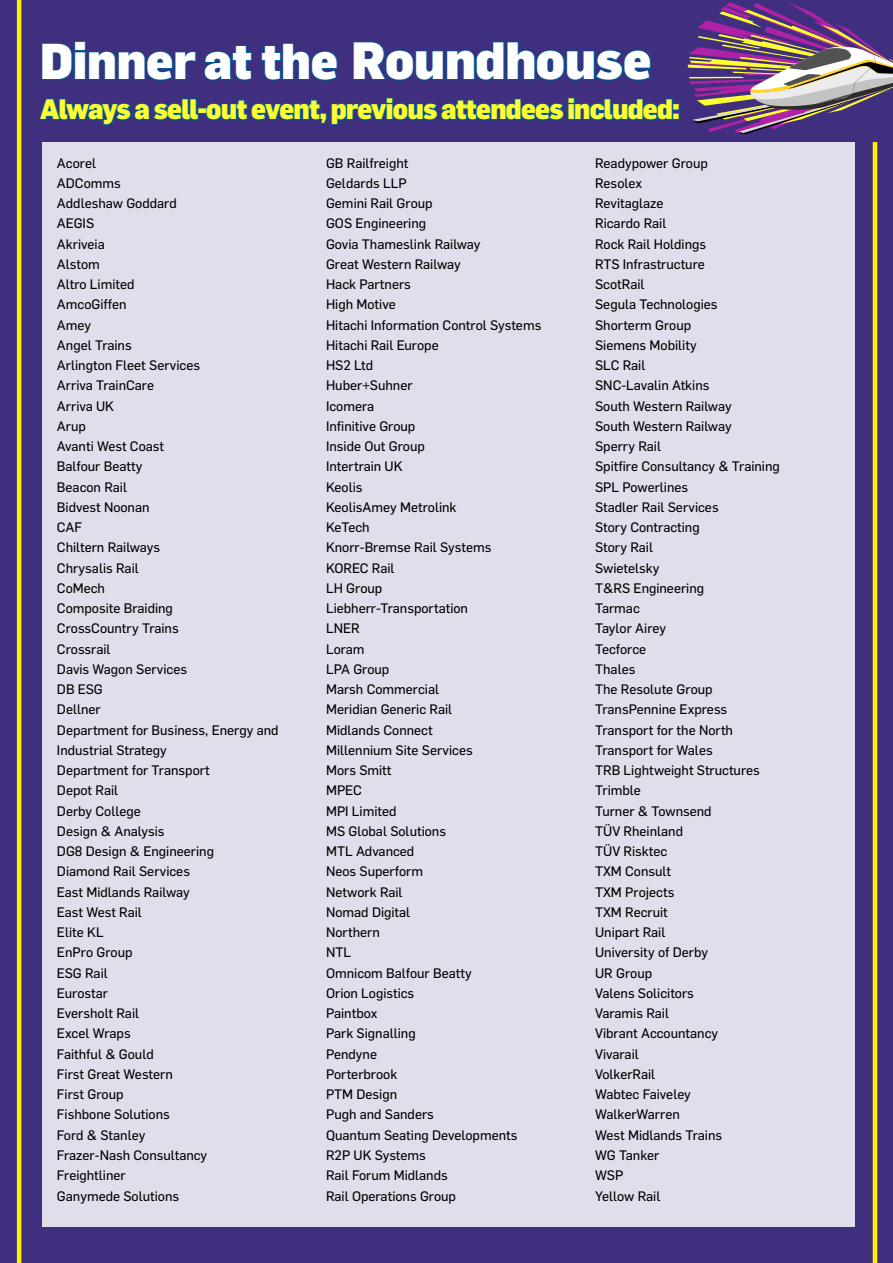
<style>
.page{position:relative;width:893px;height:1263px;background:#402e7e}
.page>*{position:absolute;margin:0;border:0;box-sizing:border-box;transform-origin:0 0}
.t1{font:900 49.35px "Flama";color:#fff;scale:.95 1}
.t2{font:900 27.6px "Flama";letter-spacing:-.03em;color:#fefd32;scale:.93 1}
.t3{font:13.5px/20.2px "Flama Basic";color:#000}
.s1{font-size:51.3px}
</style>
<div class="page">
<div style="left:43px;top:142px;width:812px;height:1085px;background:#e1ddea"></div>
<svg style="left:688px;top:2px;width:205px;height:132px"></svg>
<svg style="left:41px;top:41px;width:156px;height:40px"></svg>
<svg style="left:204px;top:45px;width:49px;height:36px"></svg>
<svg style="left:261px;top:43px;width:77px;height:38px"></svg>
<svg style="left:353px;top:41px;width:298px;height:40px"></svg>
<svg style="left:39px;top:97px;width:641px;height:29px"></svg>
<hr style="left:17px;top:0;width:4px;height:1263px;background:#fff200">
<hr style="left:873px;top:142px;width:4px;height:1121px;background:#fff200">
<h1 class="t1" style="left:40px;top:26px;width:645px">Dinner at the <span class="s1">Roundhouse</span></h1>
<h2 class="t2" style="left:40px;top:89px;width:689px">Always a sell-out event, previous attendees included:</h2>
<p class="t3" style="left:57px;top:152px;width:223px">Acorel<br>ADComms<br>Addleshaw Goddard<br>AEGIS<br>Akriveia<br>Alstom<br>Altro Limited<br>AmcoGiffen<br>Amey<br>Angel Trains<br>Arlington Fleet Services<br>Arriva TrainCare<br>Arriva UK<br>Arup<br>Avanti West Coast<br>Balfour Beatty<br>Beacon Rail<br>Bidvest Noonan<br>CAF<br>Chiltern Railways<br>Chrysalis Rail<br>CoMech<br>Composite Braiding<br>CrossCountry Trains<br>Crossrail<br>Davis Wagon Services<br>DB ESG<br>Dellner<br>Department for Business, Energy and<br>Industrial Strategy<br>Department for Transport<br>Depot Rail<br>Derby College<br>Design &amp; Analysis<br>DG8 Design &amp; Engineering<br>Diamond Rail Services<br>East Midlands Railway<br>East West Rail<br>Elite KL<br>EnPro Group<br>ESG Rail<br>Eurostar<br>Eversholt Rail<br>Excel Wraps<br>Faithful &amp; Gould<br>First Great Western<br>First Group<br>Fishbone Solutions<br>Ford &amp; Stanley<br>Frazer-Nash Consultancy<br>Freightliner<br>Ganymede Solutions</p>
<p class="t3" style="left:326px;top:152px;width:217px">GB Railfreight<br>Geldards LLP<br>Gemini Rail Group<br>GOS Engineering<br>Govia Thameslink Railway<br>Great Western Railway<br>Hack Partners<br>High Motive<br>Hitachi Information Control Systems<br>Hitachi Rail Europe<br>HS2 Ltd<br>Huber+Suhner<br>Icomera<br>Infinitive Group<br>Inside Out Group<br>Intertrain UK<br>Keolis<br>KeolisAmey Metrolink<br>KeTech<br>Knorr-Bremse Rail Systems<br>KOREC Rail<br>LH Group<br>Liebherr-Transportation<br>LNER<br>Loram<br>LPA Group<br>Marsh Commercial<br>Meridian Generic Rail<br>Midlands Connect<br>Millennium Site Services<br>Mors Smitt<br>MPEC<br>MPI Limited<br>MS Global Solutions<br>MTL Advanced<br>Neos Superform<br>Network Rail<br>Nomad Digital<br>Northern<br>NTL<br>Omnicom Balfour Beatty<br>Orion Logistics<br>Paintbox<br>Park Signalling<br>Pendyne<br>Porterbrook<br>PTM Design<br>Pugh and Sanders<br>Quantum Seating Developments<br>R2P UK Systems<br>Rail Forum Midlands<br>Rail Operations Group</p>
<p class="t3" style="left:595px;top:152px;width:186px">Readypower Group<br>Resolex<br>Revitaglaze<br>Ricardo Rail<br>Rock Rail Holdings<br>RTS Infrastructure<br>ScotRail<br>Segula Technologies<br>Shorterm Group<br>Siemens Mobility<br>SLC Rail<br>SNC-Lavalin Atkins<br>South Western Railway<br>South Western Railway<br>Sperry Rail<br>Spitfire Consultancy &amp; Training<br>SPL Powerlines<br>Stadler Rail Services<br>Story Contracting<br>Story Rail<br>Swietelsky<br>T&amp;RS Engineering<br>Tarmac<br>Taylor Airey<br>Tecforce<br>Thales<br>The Resolute Group<br>TransPennine Express<br>Transport for the North<br>Transport for Wales<br>TRB Lightweight Structures<br>Trimble<br>Turner &amp; Townsend<br>TÜV Rheinland<br>TÜV Risktec<br>TXM Consult<br>TXM Projects<br>TXM Recruit<br>Unipart Rail<br>University of Derby<br>UR Group<br>Valens Solicitors<br>Varamis Rail<br>Vibrant Accountancy<br>Vivarail<br>VolkerRail<br>Wabtec Faiveley<br>WalkerWarren<br>West Midlands Trains<br>WG Tanker<br>WSP<br>Yellow Rail</p>
</div>
